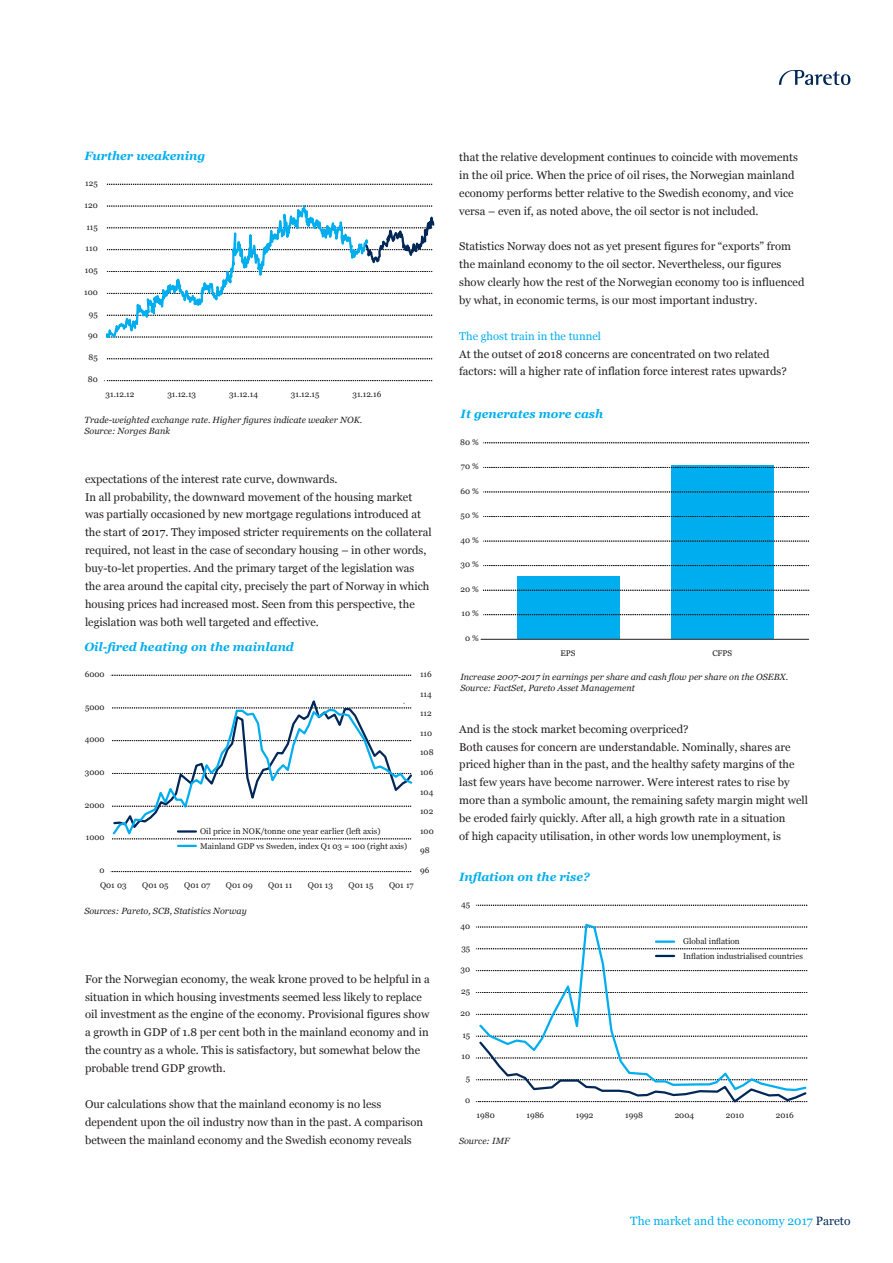
<style>
.page{position:relative;width:893px;height:1263px;background:#fff}
.page>*{position:absolute;margin:0;border:0;box-sizing:border-box;transform-origin:0 0}
.t1{font:italic 700 12px "Georgia";color:#00aeef}
.t2{font:12px "Georgia";color:#00aeef}
.t3{font:11.25px/17.9px "Georgia";color:#231f20}
.t4{font:11.25px "Georgia";color:#00aeef}
.t5{font:italic 9px/10.8px "Georgia";color:#231f20}
.t6{font:8.25px "Georgia";color:#231f20}
.s1{color:#002757}
</style>
<div class="page">
<svg style="left:779px;top:70px;width:71px;height:15px"></svg>
<div style="left:518px;top:577px;width:102px;height:62px;background:#00aeef"></div>
<div style="left:671px;top:465px;width:103px;height:174px;background:#00aeef"></div>
<svg style="left:483px;top:590px;width:326px;height:1px"></svg>
<hr style="left:481px;top:639px;width:328px;height:1px;background:#231f20">
<svg style="left:483px;top:541px;width:326px;height:1px"></svg>
<svg style="left:483px;top:492px;width:326px;height:1px"></svg>
<svg style="left:483px;top:443px;width:326px;height:1px"></svg>
<svg style="left:483px;top:467px;width:326px;height:1px"></svg>
<svg style="left:483px;top:516px;width:326px;height:1px"></svg>
<svg style="left:483px;top:565px;width:326px;height:1px"></svg>
<svg style="left:483px;top:614px;width:326px;height:1px"></svg>
<svg style="left:111px;top:871px;width:300px;height:1px"></svg>
<svg style="left:111px;top:675px;width:300px;height:1px"></svg>
<svg style="left:112px;top:700px;width:301px;height:147px"></svg>
<svg style="left:104px;top:380px;width:328px;height:1px"></svg>
<svg style="left:305px;top:359px;width:127px;height:1px"></svg>
<svg style="left:105px;top:184px;width:200px;height:198px"></svg>
<svg style="left:107px;top:183px;width:328px;height:169px"></svg>
<svg style="left:476px;top:905px;width:332px;height:1px"></svg>
<svg style="left:477px;top:923px;width:331px;height:113px"></svg>
<svg style="left:476px;top:1036px;width:332px;height:67px"></svg>
<p class="t1" style="left:84px;top:147px;width:122px">Further weakening</p>
<p class="t6" style="left:85px;top:177px;width:14px">125</p>
<p class="t6" style="left:85px;top:199px;width:15px">120</p>
<p class="t6" style="left:86px;top:221px;width:13px">115</p>
<p class="t6" style="left:86px;top:242px;width:14px">110</p>
<p class="t6" style="left:85px;top:264px;width:14px">105</p>
<p class="t6" style="left:84px;top:286px;width:15px">100</p>
<p class="t6" style="left:89px;top:308px;width:11px">95</p>
<p class="t6" style="left:88px;top:330px;width:11px">90</p>
<p class="t6" style="left:89px;top:351px;width:11px">85</p>
<p class="t6" style="left:88px;top:373px;width:11px">80</p>
<p class="t6" style="left:106px;top:388px;width:30px">31.12.12</p>
<p class="t6" style="left:167px;top:388px;width:30px">31.12.13</p>
<p class="t6" style="left:229px;top:388px;width:30px">31.12.14</p>
<p class="t6" style="left:291px;top:388px;width:30px">31.12.15</p>
<p class="t6" style="left:352px;top:388px;width:30px">31.12.16</p>
<p class="t5" style="left:84px;top:414px;width:279px">Trade-weighted exchange rate. Higher figures indicate weaker NOK.</p>
<p class="t5" style="left:84px;top:425px;width:87px">Source: Norges Bank</p>
<p class="t3" style="left:85px;top:469px;width:254px">expectations of the interest rate curve, downwards.</p>
<p class="t3" style="left:85px;top:487px;width:348px">In all probability, the downward movement of the housing market was partially occasioned by new mortgage regulations introduced at the start of 2017. They imposed stricter requirements on the collateral required, not least in the case of secondary housing – in other words, buy-to-let properties. And the primary target of the legislation was the area around the capital city, precisely the part of Norway in which housing prices had increased most. Seen from this perspective, the legislation was both well targeted and effective.</p>
<p class="t1" style="left:84px;top:638px;width:211px">Oil-fired heating on the mainland</p>
<p class="t6" style="left:85px;top:668px;width:21px">6000</p>
<p class="t6" style="left:85px;top:701px;width:21px">5000</p>
<p class="t6" style="left:85px;top:733px;width:21px">4000</p>
<p class="t6" style="left:85px;top:766px;width:21px">3000</p>
<p class="t6" style="left:85px;top:799px;width:21px">2000</p>
<p class="t6" style="left:86px;top:831px;width:20px">1000</p>
<p class="t6" style="left:100px;top:864px;width:7px">0</p>
<p class="t6" style="left:200px;top:825px;width:182px">Oil price in NOK/tonne one year earlier (left axis)</p>
<p class="t6" style="left:200px;top:840px;width:209px">Mainland GDP vs Sweden, index Q1 03 = 100 (right axis)</p>
<p class="t6" style="left:420px;top:668px;width:13px">116</p>
<p class="t6" style="left:420px;top:688px;width:13px">114</p>
<p class="t6" style="left:420px;top:707px;width:13px">112</p>
<p class="t6" style="left:420px;top:727px;width:14px">110</p>
<p class="t6" style="left:420px;top:746px;width:15px">108</p>
<p class="t6" style="left:420px;top:766px;width:15px">106</p>
<p class="t6" style="left:420px;top:786px;width:15px">104</p>
<p class="t6" style="left:420px;top:805px;width:15px">102</p>
<p class="t6" style="left:420px;top:825px;width:15px">100</p>
<p class="t6" style="left:420px;top:844px;width:11px">98</p>
<p class="t6" style="left:420px;top:864px;width:11px">96</p>
<p class="t6" style="left:100px;top:879px;width:28px">Q01 03</p>
<p class="t6" style="left:142px;top:879px;width:28px">Q01 05</p>
<p class="t6" style="left:184px;top:879px;width:28px">Q01 07</p>
<p class="t6" style="left:226px;top:879px;width:28px">Q01 09</p>
<p class="t6" style="left:268px;top:879px;width:26px">Q01 11</p>
<p class="t6" style="left:308px;top:879px;width:27px">Q01 13</p>
<p class="t6" style="left:349px;top:879px;width:26px">Q01 15</p>
<p class="t6" style="left:389px;top:879px;width:26px">Q01 17</p>
<p class="t5" style="left:84px;top:905px;width:164px">Sources: Pareto, SCB, Statistics Norway</p>
<p class="t3" style="left:85px;top:969px;width:346px">For the Norwegian economy, the weak krone proved to be helpful in a situation in which housing investments seemed less likely to replace oil investment as the engine of the economy. Provisional figures show a growth in GDP of 1.8 per cent both in the mainland economy and in the country as a whole. This is satisfactory, but somewhat below the probable trend GDP growth.</p>
<p class="t3" style="left:85px;top:1094px;width:340px">Our calculations show that the mainland economy is no less dependent upon the oil industry now than in the past. A comparison between the mainland economy and the Swedish economy reveals</p>
<p class="t3" style="left:459px;top:148px;width:340px">that the relative development continues to coincide with movements in the oil price. When the price of oil rises, the Norwegian mainland economy performs better relative to the Swedish economy, and vice versa – even if, as noted above, the oil sector is not included.</p>
<p class="t3" style="left:459px;top:237px;width:347px">Statistics Norway does not as yet present figures for “exports” from the mainland economy to the oil sector. Nevertheless, our figures show clearly how the rest of the Norwegian economy too is influenced by what, in economic terms, is our most important industry.</p>
<p class="t4" style="left:459px;top:328px;width:143px">The ghost train in the tunnel</p>
<p class="t3" style="left:459px;top:344px;width:329px">At the outset of 2018 concerns are concentrated on two related factors: will a higher rate of inflation force interest rates upwards?</p>
<p class="t1" style="left:461px;top:405px;width:144px">It generates more cash</p>
<p class="t6" style="left:460px;top:436px;width:20px">80 %</p>
<p class="t6" style="left:461px;top:460px;width:19px">70 %</p>
<p class="t6" style="left:460px;top:485px;width:20px">60 %</p>
<p class="t6" style="left:461px;top:509px;width:20px">50 %</p>
<p class="t6" style="left:460px;top:534px;width:20px">40 %</p>
<p class="t6" style="left:460px;top:558px;width:20px">30 %</p>
<p class="t6" style="left:460px;top:583px;width:20px">20 %</p>
<p class="t6" style="left:461px;top:607px;width:19px">10 %</p>
<p class="t6" style="left:465px;top:632px;width:15px">0 %</p>
<p class="t6" style="left:561px;top:647px;width:17px">EPS</p>
<p class="t6" style="left:712px;top:647px;width:21px">CFPS</p>
<p class="t5" style="left:460px;top:671px;width:329px">Increase 2007-2017 in earnings per share and cash flow per share on the OSEBX.<br>Source: FactSet, Pareto Asset Management</p>
<p class="t3" style="left:459px;top:719px;width:231px">And is the stock market becoming overpriced?</p>
<p class="t3" style="left:459px;top:737px;width:350px">Both causes for concern are understandable. Nominally, shares are priced higher than in the past, and the healthy safety margins of the last few years have become narrower. Were interest rates to rise by more than a symbolic amount, the remaining safety margin might well be eroded fairly quickly. After all, a high growth rate in a situation<br>of high capacity utilisation, in other words low unemployment, is</p>
<p class="t1" style="left:459px;top:868px;width:132px">Inflation on the rise?</p>
<p class="t6" style="left:461px;top:898px;width:11px">45</p>
<p class="t6" style="left:460px;top:920px;width:11px">40</p>
<p class="t6" style="left:461px;top:942px;width:10px">35</p>
<p class="t6" style="left:461px;top:963px;width:11px">30</p>
<p class="t6" style="left:461px;top:985px;width:10px">25</p>
<p class="t6" style="left:461px;top:1007px;width:11px">20</p>
<p class="t6" style="left:462px;top:1029px;width:9px">15</p>
<p class="t6" style="left:462px;top:1050px;width:10px">10</p>
<p class="t6" style="left:466px;top:1072px;width:6px">5</p>
<p class="t6" style="left:465px;top:1094px;width:7px">0</p>
<p class="t6" style="left:683px;top:936px;width:58px">Global inflation</p>
<p class="t6" style="left:683px;top:950px;width:121px">Inflation industrialised countries</p>
<p class="t6" style="left:477px;top:1109px;width:20px">1980</p>
<p class="t6" style="left:526px;top:1109px;width:19px">1986</p>
<p class="t6" style="left:576px;top:1109px;width:19px">1992</p>
<p class="t6" style="left:625px;top:1109px;width:19px">1998</p>
<p class="t6" style="left:675px;top:1109px;width:21px">2004</p>
<p class="t6" style="left:726px;top:1109px;width:20px">2010</p>
<p class="t6" style="left:776px;top:1109px;width:19px">2016</p>
<p class="t5" style="left:459px;top:1135px;width:52px">Source: IMF</p>
<p class="t2" style="left:630px;top:1212px;width:222px">The market and the economy 2017 <span class="s1">Pareto</span></p>
</div>
